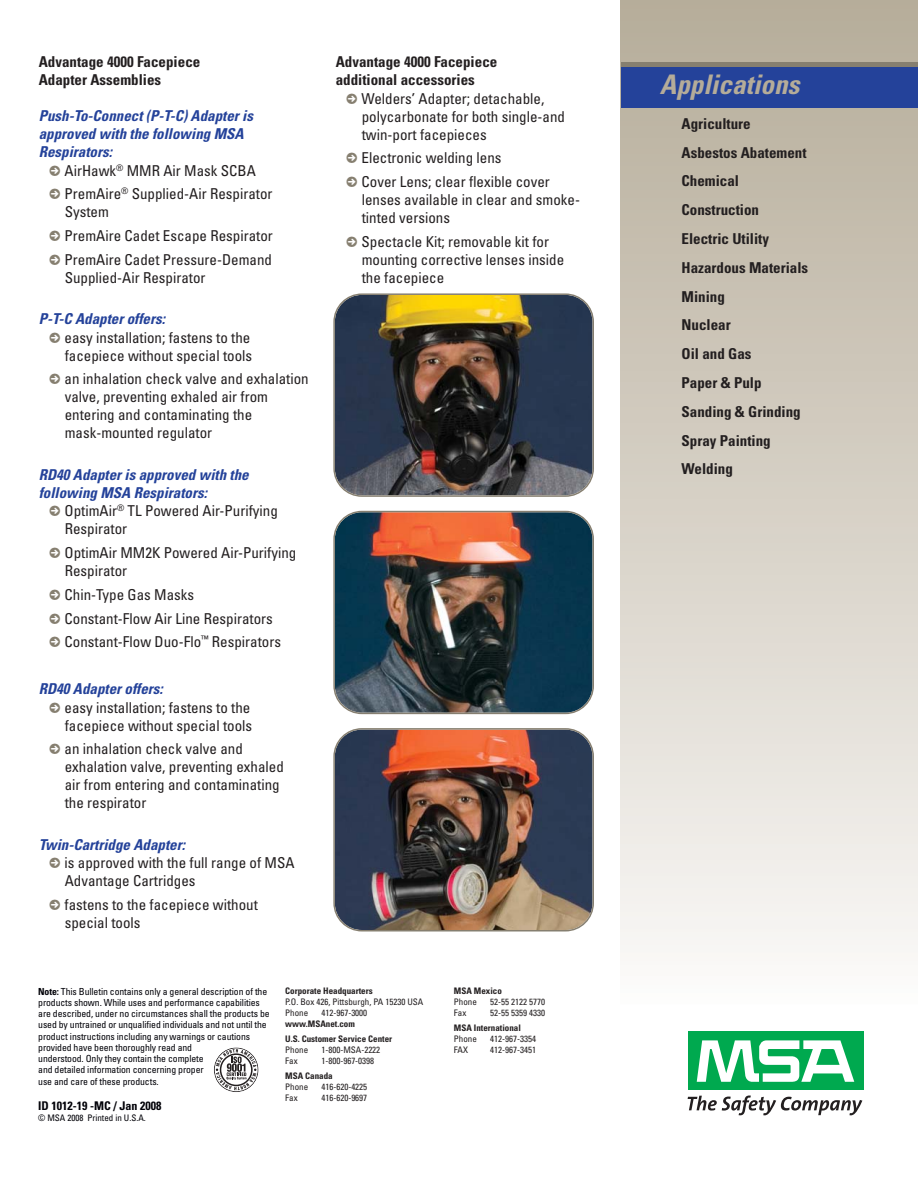
<style>
.page{position:relative;width:918px;height:1188px;background:#fff}
.page>*{position:absolute;margin:0;border:0;box-sizing:border-box;transform-origin:0 0}
.t1{font:italic 700 condensed 27px "Univers LT Std";color:#b5ac99}
.t2{font:condensed 15px/18px "Univers LT Std";color:#231f20}
.t3{font:700 condensed 15px/28.8px "Univers LT Std";color:#231f20}
.t4{font:italic 700 condensed 15px/18px "Univers LT Std";color:#24429a}
.t5{font:700 condensed 12px "Univers LT Std";color:#000007}
.t6{font:condensed 9.75px/11.2px "Univers LT Std";letter-spacing:-.01em;color:#000007}
.t7{font:condensed 9px/10.8px "Univers LT Std";color:#231f20}
.t8{font:700 condensed 9px/15.1px "Univers LT Std";color:#231f20}
.t9{font:condensed 9px "Univers LT Std";color:#000007}
.s1{font-weight:700}
</style>
<div class="page">
<div style="left:688px;top:1032px;width:175px;height:58px;background:#00a94f"></div>
<svg style="left:697px;top:1040px;width:157px;height:42px"></svg>
<svg style="left:688px;top:1096px;width:174px;height:19px"></svg>
<div style="left:214px;top:1048px;width:44px;height:44px;border:1px solid #231f20;border-radius:50%"></div>
<svg style="left:216px;top:1049px;width:40px;height:41px"></svg>
<img style="left:333px;top:293px;width:261px;height:204px">
<img style="left:333px;top:511px;width:261px;height:203px">
<img style="left:333px;top:728px;width:261px;height:204px">
<div style="left:621px;top:63px;width:297px;height:40px;background:#867f70"></div>
<div style="left:621px;top:67px;width:297px;height:41px;background:#24429a"></div>
<p class="t3" style="left:39px;top:54px;width:163px;line-height:18px">Advantage 4000 Facepiece<br>Adapter Assemblies</p>
<p class="t4" style="left:39px;top:108px;width:216px">Push-To-Connect (P-T-C) Adapter is approved with the following MSA<br>Respirators:</p>
<p class="t2" style="left:65px;top:160px;width:209px;line-height:23.9px">AirHawk<sup>®</sup> MMR Air Mask SCBA<br>PremAire<sup>®</sup> Supplied-Air Respirator</p>
<p class="t2" style="left:65px;top:201px;width:210px;line-height:23.9px">System<br>PremAire Cadet Escape Respirator<br>PremAire Cadet Pressure-Demand</p>
<p class="t2" style="left:65px;top:270px;width:142px">Supplied-Air Respirator</p>
<p class="t4" style="left:39px;top:311px;width:128px">P-T-C Adapter offers:</p>
<p class="t2" style="left:65px;top:330px;width:189px">easy installation; fastens to the facepiece without special tools</p>
<p class="t2" style="left:65px;top:371px;width:246px">an inhalation check valve and exhalation valve, preventing exhaled air from entering and contaminating the mask-mounted regulator</p>
<p class="t4" style="left:39px;top:467px;width:211px">RD40 Adapter is approved with the following MSA Respirators:</p>
<p class="t2" style="left:65px;top:503px;width:215px">OptimAir<sup>®</sup> TL Powered Air-Purifying<br>Respirator</p>
<p class="t2" style="left:65px;top:545px;width:233px">OptimAir MM2K Powered Air-Purifying<br>Respirator</p>
<p class="t2" style="left:65px;top:584px;width:218px;line-height:23.9px">Chin-Type Gas Masks<br>Constant-Flow Air Line Respirators<br>Constant-Flow Duo-Flo<sup>™</sup> Respirators</p>
<p class="t4" style="left:39px;top:681px;width:126px">RD40 Adapter offers:</p>
<p class="t2" style="left:65px;top:700px;width:189px">easy installation; fastens to the facepiece without special tools</p>
<p class="t2" style="left:65px;top:741px;width:221px">an inhalation check valve and exhalation valve, preventing exhaled air from entering and contaminating the respirator</p>
<p class="t4" style="left:39px;top:837px;width:148px">Twin-Cartridge Adapter:</p>
<p class="t2" style="left:65px;top:855px;width:231px">is approved with the full range of MSA<br>Advantage Cartridges</p>
<p class="t2" style="left:65px;top:897px;width:195px">fastens to the facepiece without special tools</p>
<p class="t3" style="left:336px;top:54px;width:163px;line-height:18px">Advantage 4000 Facepiece additional accessories</p>
<p class="t2" style="left:362px;top:91px;width:205px">Welders’ Adapter; detachable, polycarbonate for both single-and twin-port facepieces</p>
<p class="t2" style="left:362px;top:147px;width:190px;line-height:23.9px">Electronic welding lens<br>Cover Lens; clear flexible cover</p>
<p class="t2" style="left:362px;top:192px;width:220px">lenses available in clear and smoke&shy;tinted versions</p>
<p class="t2" style="left:362px;top:234px;width:204px">Spectacle Kit; removable kit for mounting corrective lenses inside the facepiece</p>
<p class="t6" style="left:38px;top:986px;width:233px"><span class="s1">Note:</span> This Bulletin contains only a general description of the products shown. While uses and performance capabilities are described, under no circumstances shall the products be used by untrained or unqualified individuals and not until the product instructions including any warnings or cautions provided have been thoroughly read and<br>understood. Only they contain the complete<br>and detailed information concerning proper<br>use and care of these products.</p>
<p class="t5" style="left:38px;top:1101px;width:125px">ID 1012-19 -MC / Jan 2008</p>
<p class="t9" style="left:38px;top:1115px;width:109px">© MSA 2008 Printed in U.S.A.</p>
<p class="t8" style="left:285px;top:984px;width:89px">Corporate Headquarters</p>
<p class="t7" style="left:285px;top:997px;width:140px">P.O. Box 426, Pittsburgh, PA 15230 USA<br>Phone</p>
<p class="t7" style="left:321px;top:1008px;width:47px">412-967-3000</p>
<p class="t8" style="left:285px;top:1017px;width:108px">www.MSAnet.com<br>U.S. Customer Service Center</p>
<p class="t7" style="left:285px;top:1045px;width:25px">Phone</p>
<p class="t7" style="left:321px;top:1045px;width:60px">1-800-MSA-2222</p>
<p class="t7" style="left:285px;top:1056px;width:14px">Fax</p>
<p class="t7" style="left:321px;top:1056px;width:54px">1-800-967-0398</p>
<p class="t8" style="left:285px;top:1069px;width:49px">MSA Canada</p>
<p class="t7" style="left:285px;top:1082px;width:25px">Phone</p>
<p class="t7" style="left:321px;top:1082px;width:47px">416-620-4225</p>
<p class="t7" style="left:285px;top:1093px;width:14px">Fax</p>
<p class="t7" style="left:321px;top:1093px;width:47px">416-620-9697</p>
<p class="t8" style="left:454px;top:984px;width:49px">MSA Mexico</p>
<p class="t7" style="left:454px;top:997px;width:25px">Phone</p>
<p class="t7" style="left:490px;top:997px;width:56px">52-55 2122 5770</p>
<p class="t7" style="left:454px;top:1008px;width:14px">Fax</p>
<p class="t7" style="left:490px;top:1008px;width:56px">52-55 5359 4330</p>
<p class="t8" style="left:454px;top:1021px;width:69px">MSA International</p>
<p class="t7" style="left:454px;top:1034px;width:25px">Phone</p>
<p class="t7" style="left:490px;top:1034px;width:47px">412-967-3354</p>
<p class="t7" style="left:454px;top:1045px;width:16px">FAX</p>
<p class="t7" style="left:490px;top:1045px;width:47px">412-967-3451</p>
<h1 class="t1" style="left:660px;top:75px;width:141px">Applications</h1>
<p class="t3" style="left:682px;top:111px;width:128px">Agriculture<br>Asbestos Abatement<br>Chemical<br>Construction<br>Electric Utility<br>Hazardous Materials<br>Mining<br>Nuclear<br>Oil and Gas<br>Paper &amp; Pulp<br>Sanding &amp; Grinding<br>Spray Painting<br>Welding</p>
</div>
